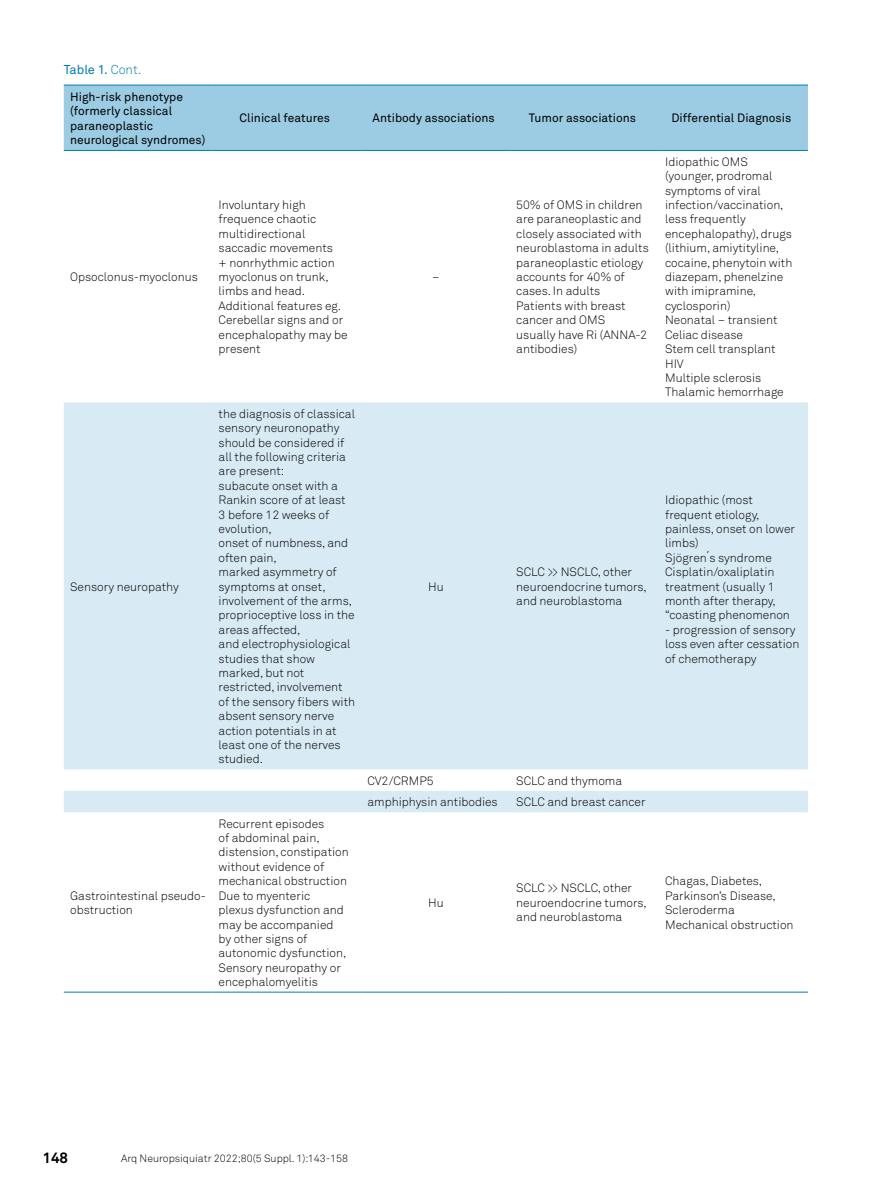
<style>
.page{position:relative;width:893px;height:1191px;background:#fff}
.page>*{position:absolute;margin:0;border:0;box-sizing:border-box;transform-origin:0 0}
.t1{font:700 15px "Akkurat Pro";color:#000}
.t2{font:12.75px "Akkurat Pro";letter-spacing:-.005em;color:#007dac}
.t3{font:12px/14.4px "Akkurat Light Pro";color:#000}
.t4{font:12px/14.4px "Akkurat Pro";color:#000}
.t5{font:10.5px "Akkurat Light Pro";color:#000}
.s1{font-family:"Akkurat Light Pro"}
.s2{font-family:"Times New Roman"}
</style>
<div class="page">
<div style="left:64px;top:86px;width:744px;height:64px;background:#9bcce3"></div>
<div style="left:64px;top:402px;width:744px;height:410px;background:#d8eaf4"></div>
<hr style="left:64px;top:150px;width:149px;height:1px;background:#007dac">
<hr style="left:213px;top:150px;width:148px;height:1px;background:#007dac">
<hr style="left:361px;top:150px;width:149px;height:1px;background:#007dac">
<hr style="left:510px;top:150px;width:149px;height:1px;background:#007dac">
<hr style="left:659px;top:150px;width:149px;height:1px;background:#007dac">
<hr style="left:64px;top:85px;width:149px;height:1px;background:#007dac">
<hr style="left:213px;top:85px;width:148px;height:1px;background:#007dac">
<hr style="left:361px;top:85px;width:149px;height:1px;background:#007dac">
<hr style="left:510px;top:85px;width:149px;height:1px;background:#007dac">
<hr style="left:659px;top:85px;width:149px;height:1px;background:#007dac">
<hr style="left:64px;top:991px;width:149px;height:1px;background:#007dac">
<hr style="left:213px;top:991px;width:148px;height:1px;background:#007dac">
<hr style="left:361px;top:991px;width:149px;height:1px;background:#007dac">
<hr style="left:510px;top:991px;width:149px;height:1px;background:#007dac">
<hr style="left:659px;top:991px;width:149px;height:1px;background:#007dac">
<p class="t2" style="left:64px;top:62px;width:79px">Table 1. <span class="s1">Cont.</span></p>
<p class="t4" style="left:70px;top:90px;width:137px">High-risk phenotype (formerly classical paraneoplastic neurological syndromes)</p>
<p class="t3" style="left:70px;top:270px;width:129px">Opsoclonus-myoclonus</p>
<p class="t3" style="left:70px;top:579px;width:110px">Sensory neuropathy</p>
<p class="t3" style="left:70px;top:888px;width:137px">Gastrointestinal pseudo&shy;obstruction</p>
<p class="t4" style="left:240px;top:111px;width:92px">Clinical features</p>
<p class="t4" style="left:373px;top:111px;width:124px">Antibody associations</p>
<p class="t4" style="left:529px;top:111px;width:109px">Tumor associations</p>
<p class="t4" style="left:671px;top:111px;width:121px">Differential Diagnosis</p>
<p class="t3" style="left:219px;top:198px;width:130px">Involuntary high frequence chaotic multidirectional saccadic movements<br>+ nonrhythmic action myoclonus on trunk, limbs and head.<br>Additional features eg.<br>Cerebellar signs and or encephalopathy may be present</p>
<p class="t3" style="left:219px;top:406px;width:138px">the diagnosis of classical sensory neuronopathy should be considered if all the following criteria are present:<br>subacute onset with a<br>Rankin score of at least<br>3 before 12 weeks of evolution,<br>onset of numbness, and often pain,<br>marked asymmetry of symptoms at onset, involvement of the arms, proprioceptive loss in the areas affected,<br>and electrophysiological studies that show marked, but not restricted, involvement of the sensory fibers with absent sensory nerve action potentials in at least one of the nerves studied.</p>
<p class="t3" style="left:219px;top:816px;width:132px">Recurrent episodes<br>of abdominal pain, distension, constipation without evidence of mechanical obstruction<br>Due to myenteric<br>plexus dysfunction and may be accompanied by other signs of autonomic dysfunction,<br>Sensory neuropathy or encephalomyelitis</p>
<p class="t3" style="left:432px;top:270px;width:9px">–</p>
<p class="t3" style="left:428px;top:579px;width:17px">Hu</p>
<p class="t3" style="left:516px;top:198px;width:134px">50% of OMS in children are paraneoplastic and closely associated with neuroblastoma in adults paraneoplastic etiology accounts for 40% of cases. In adults<br>Patients with breast cancer and OMS<br>usually have Ri (ANNA-2 antibodies)</p>
<p class="t3" style="left:665px;top:155px;width:129px">Idiopathic OMS (younger, prodromal symptoms of viral infection/vaccination, less frequently encephalopathy), drugs (lithium, amiytityline, cocaine, phenytoin with diazepam, phenelzine with imipramine, cyclosporin)<br>Neonatal – transient<br>Celiac disease<br>Stem cell transplant<br>HIV<br>Multiple sclerosis<br>Thalamic hemorrhage</p>
<p class="t3" style="left:516px;top:565px;width:132px">SCLC &gt;&gt; NSCLC, other neuroendocrine tumors, and neuroblastoma</p>
<p class="t3" style="left:665px;top:493px;width:132px">Idiopathic (most frequent etiology, painless, onset on lower limbs)<br>Sjögren <span class="s2">́</span>s syndrome<br>Cisplatin/oxaliplatin treatment (usually 1 month after therapy, “coasting phenomenon</p>
<p class="t3" style="left:665px;top:622px;width:136px">- progression of sensory loss even after cessation of chemotherapy</p>
<p class="t3" style="left:367px;top:773px;width:68px">CV2/CRMP5</p>
<p class="t3" style="left:516px;top:773px;width:107px">SCLC and thymoma</p>
<p class="t3" style="left:367px;top:795px;width:132px">amphiphysin antibodies</p>
<p class="t3" style="left:516px;top:795px;width:131px">SCLC and breast cancer</p>
<p class="t3" style="left:428px;top:895px;width:17px">Hu</p>
<p class="t3" style="left:516px;top:881px;width:132px">SCLC &gt;&gt; NSCLC, other neuroendocrine tumors, and neuroblastoma</p>
<p class="t3" style="left:665px;top:874px;width:130px">Chagas, Diabetes,<br>Parkinson’s Disease,<br>Scleroderma<br>Mechanical obstruction</p>
<p class="t1" style="left:43px;top:1148px;width:27px">148</p>
<p class="t5" style="left:121px;top:1151px;width:229px">Arq Neuropsiquiatr 2022;80(5 Suppl. 1):143-158</p>
</div>
